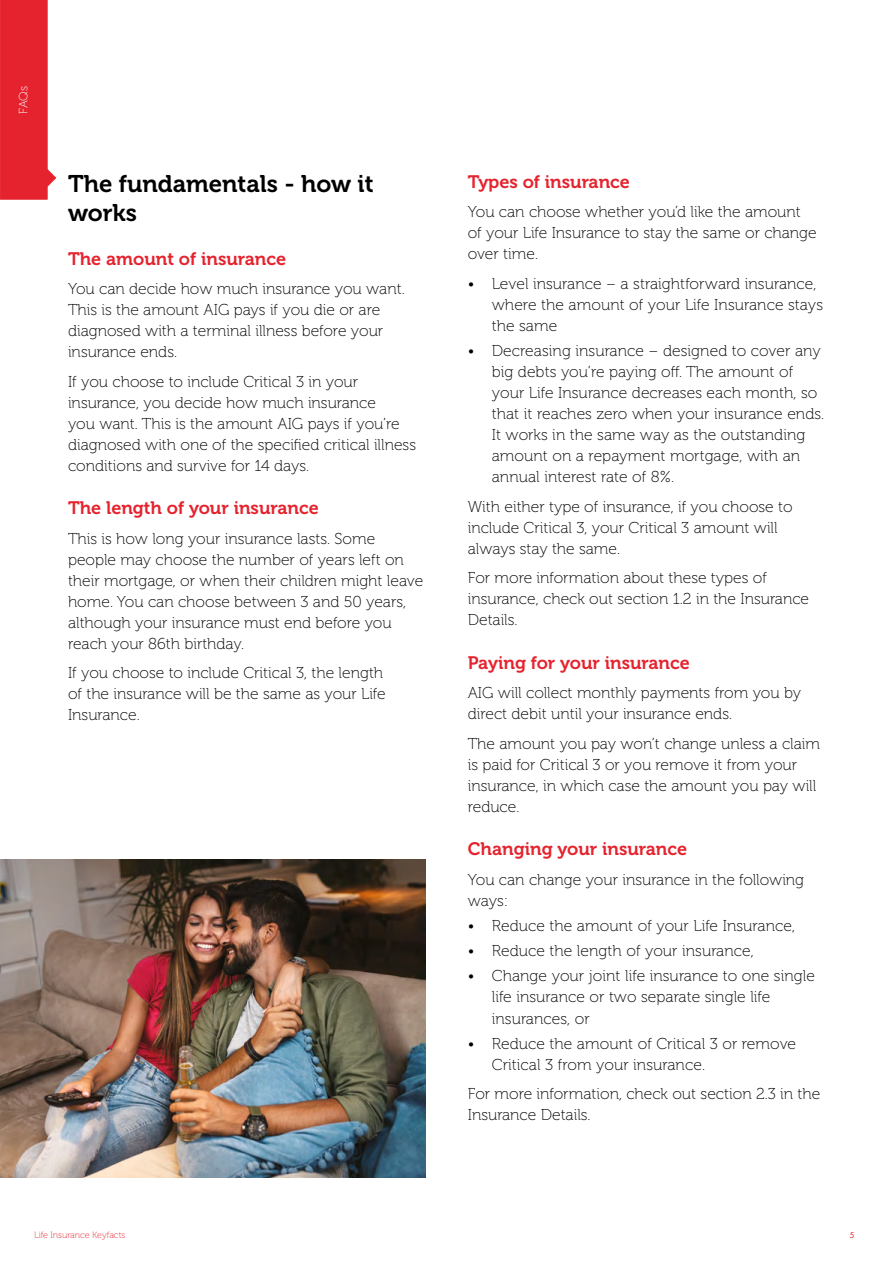
<style>
.page{position:relative;width:893px;height:1263px;background:#fff}
.page>*{position:absolute;margin:0;border:0;box-sizing:border-box;transform-origin:0 0}
.t1{font:24px/28.8px "Museo 700";color:#000}
.t2{font:18px "Museo 700";color:#e5232e}
.t3{font:15.75px/21px "Museo 100";color:#000}
.t4{font:12px "Museo 100";color:#fff}
.t5{font:9px "Museo 100";color:#e5232e}
.t6{font:9px "Futura PT";color:#e5232e}
</style>
<div class="page">
<svg style="left:0;top:0;width:57px;height:200px"></svg>
<img style="left:0;top:860px;width:425px;height:318px">
<p class="t4" style="left:17px;top:114px;width:29px;rotate:-90deg">FAQs</p>
<p class="t1" style="left:68px;top:170px;width:307px">The fundamentals - how it works</p>
<p class="t2" style="left:68px;top:248px;width:220px">The amount of insurance</p>
<p class="t3" style="left:68px;top:279px;width:338px">You can decide how much insurance you want.<br>This is the amount AIG pays if you die or are diagnosed with a terminal illness before your insurance ends.</p>
<p class="t3" style="left:68px;top:371px;width:349px">If you choose to include Critical 3 in your insurance, you decide how much insurance<br>you want. This is the amount AIG pays if you’re diagnosed with one of the specified critical illness conditions and survive for 14 days.</p>
<p class="t2" style="left:68px;top:498px;width:252px">The length of your insurance</p>
<p class="t3" style="left:68px;top:528px;width:357px">This is how long your insurance lasts. Some people may choose the number of years left on their mortgage, or when their children might leave home. You can choose between 3 and 50 years, although your insurance must end before you reach your 86th birthday.</p>
<p class="t3" style="left:68px;top:663px;width:319px">If you choose to include Critical 3, the length of the insurance will be the same as your Life<br>Insurance.</p>
<p class="t2" style="left:468px;top:172px;width:164px">Types of insurance</p>
<p class="t3" style="left:468px;top:202px;width:351px">You can choose whether you’d like the amount of your Life Insurance to stay the same or change over time.</p>
<p class="t3" style="left:492px;top:273px;width:333px;text-indent:-24px">• Level insurance – a straightforward insurance, where the amount of your Life Insurance stays the same</p>
<p class="t3" style="left:492px;top:341px;width:334px;text-indent:-24px">• Decreasing insurance – designed to cover any big debts you’re paying off. The amount of your Life Insurance decreases each month, so that it reaches zero when your insurance ends.<br>It works in the same way as the outstanding amount on a repayment mortgage, with an annual interest rate of 8%.</p>
<p class="t3" style="left:468px;top:496px;width:326px">With either type of insurance, if you choose to include Critical 3, your Critical 3 amount will always stay the same.</p>
<p class="t3" style="left:468px;top:568px;width:343px">For more information about these types of insurance, check out section 1.2 in the Insurance<br>Details.</p>
<p class="t2" style="left:468px;top:652px;width:224px">Paying for your insurance</p>
<p class="t3" style="left:468px;top:683px;width:335px">AIG will collect monthly payments from you by direct debit until your insurance ends.</p>
<p class="t3" style="left:468px;top:733px;width:354px">The amount you pay won’t change unless a claim is paid for Critical 3 or you remove it from your insurance, in which case the amount you pay will reduce.</p>
<p class="t2" style="left:468px;top:839px;width:221px">Changing your insurance</p>
<p class="t3" style="left:468px;top:869px;width:338px">You can change your insurance in the following ways:</p>
<p class="t3" style="left:468px;top:915px;width:329px">• Reduce the amount of your Life Insurance,</p>
<p class="t3" style="left:468px;top:941px;width:288px">• Reduce the length of your insurance,</p>
<p class="t3" style="left:492px;top:966px;width:325px;text-indent:-24px">• Change your joint life insurance to one single life insurance or two separate single life insurances, or</p>
<p class="t3" style="left:492px;top:1033px;width:306px;text-indent:-24px">• Reduce the amount of Critical 3 or remove<br>Critical 3 from your insurance.</p>
<p class="t3" style="left:468px;top:1084px;width:354px">For more information, check out section 2.3 in the<br>Insurance Details.</p>
<p class="t5" style="left:34px;top:1230px;width:93px">Life Insurance Keyfacts</p>
<p class="t6" style="left:850px;top:1229px;width:7px">5</p>
</div>
